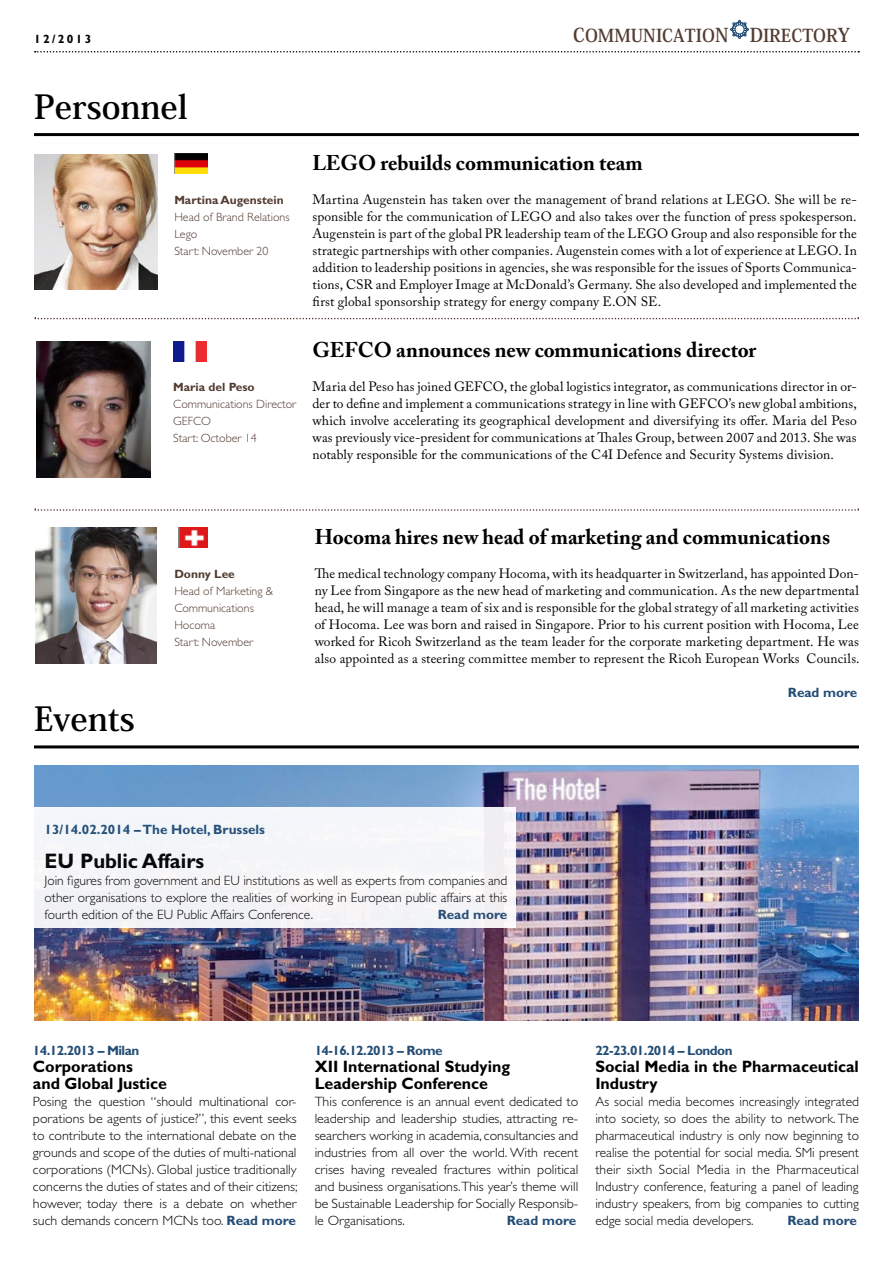
<style>
.page{position:relative;width:893px;height:1263px;background:#fff}
.page>*{position:absolute;margin:0;border:0;box-sizing:border-box;transform-origin:0 0}
.t1{font:700 33px "Koz Min Std";color:#000}
.t2{font:700 21.15px "Adobe Caslon Pro";color:#000}
.t3{font:700 21px "Gill Sans";color:#000}
.t4{font:700 17.7px "Koz Min Std";color:#523b31}
.t5{font:700 16.5px/17px "Gill Sans";color:#000}
.t6{font:13.5px/17px "Adobe Caslon Pro";letter-spacing:.01em;color:#000;text-align:justify}
.t7{font:300 13.5px/17px "Gill Sans";color:#000;text-align:justify}
.t8{font:700 13.5px "Gill Sans";color:#244d76}
.t9{font:700 13.5px "Gill Sans";letter-spacing:-.04em;color:#244d76}
.t10{font:300 12px/17px "Gill Sans";color:#523b31}
.t11{font:700 12px "Gill Sans";color:#523b31}
.t12{font:700 12px "Gill Sans";letter-spacing:.2em;color:#000}
.s1{font-size:19.05px}
.s2{font-weight:700;color:#244d76}
</style>
<div class="page">
<svg style="left:35px;top:51px;width:824px;height:2px"></svg>
<svg style="left:730px;top:20px;width:19px;height:19px"></svg>
<div style="left:735px;top:25px;width:9px;height:9px;background:#fff;border-radius:50%"></div>
<div style="left:735px;top:25px;width:9px;height:9px;border:1px solid #244d76;border-radius:50%"></div>
<img style="left:34px;top:765px;width:825px;height:255px">
<hr style="left:34px;top:745px;width:825px;height:3px;background:#000">
<hr style="left:34px;top:133px;width:825px;height:3px;background:#000">
<svg style="left:35px;top:318px;width:824px;height:1px"></svg>
<img style="left:37px;top:341px;width:113px;height:136px">
<svg style="left:35px;top:509px;width:824px;height:2px"></svg>
<img style="left:174px;top:341px;width:32px;height:20px">
<img style="left:35px;top:527px;width:121px;height:136px">
<img style="left:178px;top:527px;width:29px;height:21px">
<img style="left:34px;top:154px;width:123px;height:135px">
<div style="left:32px;top:807px;width:484px;height:120px;background:#f4f5f8"></div>
<img style="left:174px;top:153px;width:33px;height:20px">
<p class="t12" style="left:34px;top:31px;width:59px">12/2013</p>
<h3 class="t4" style="left:573px;top:24px;width:278px"><span class="s1">C</span>OMMUNICATIO<span class="s1">N D</span>IRECTOR<span class="s1">Y</span></h3>
<h1 class="t1" style="left:34px;top:86px;width:155px">Personnel</h1>
<p class="t11" style="left:174px;top:193px;width:111px">Martina Augenstein</p>
<p class="t10" style="left:174px;top:209px;width:117px">Head of Brand Relations<br>Lego<br>Start: November 20</p>
<p class="t11" style="left:173px;top:380px;width:83px">Maria del Peso</p>
<p class="t10" style="left:173px;top:396px;width:124px">Communications Director<br>GEFCO<br>Start: October 14</p>
<h2 class="t2" style="left:313px;top:150px;width:332px">LEGO rebuilds communication team</h2>
<p class="t6" style="left:313px;top:191px;width:546px">Martina Augenstein has taken over the management of brand relations at LEGO. She will be re&shy;sponsible for the communication of LEGO and also takes over the function of press spokesperson.<br>Augenstein is part of the global PR leadership team of the LEGO Group and also responsible for the strategic partnerships with other companies. Augenstein comes with a lot of experience at LEGO. In addition to leadership positions in agencies, she was responsible for the issues of Sports Communica&shy;tions, CSR and Employer Image at McDonald’s Germany. She also developed and implemented the first global sponsorship strategy for energy company E.ON SE.</p>
<h2 class="t2" style="left:313px;top:337px;width:445px">GEFCO announces new communications director</h2>
<p class="t6" style="left:313px;top:378px;width:546px">Maria del Peso has joined GEFCO, the global logistics integrator, as communications director in or&shy;der to define and implement a communications strategy in line with GEFCO’s new global ambitions, which involve accelerating its geographical development and diversifying its offer. Maria del Peso was previously vice-president for communications at Thales Group, between 2007 and 2013. She was notably responsible for the communications of the C4I Defence and Security Systems division.</p>
<h1 class="t1" style="left:34px;top:698px;width:102px">Events</h1>
<p class="t11" style="left:174px;top:567px;width:62px">Donny Lee</p>
<p class="t10" style="left:174px;top:583px;width:101px">Head of Marketing &amp;<br>Communications<br>Hocoma<br>Start: November</p>
<h2 class="t2" style="left:315px;top:525px;width:517px">Hocoma hires new head of marketing and communications</h2>
<p class="t6" style="left:315px;top:565px;width:546px">The medical technology company Hocoma, with its headquarter in Switzerland, has appointed Don&shy;ny Lee from Singapore as the new head of marketing and communication. As the new departmental head, he will manage a team of six and is responsible for the global strategy of all marketing activities of Hocoma. Lee was born and raised in Singapore. Prior to his current position with Hocoma, Lee worked for Ricoh Switzerland as the team leader for the corporate marketing department. He was also appointed as a steering committee member to represent the Ricoh European Works Councils.</p>
<p class="t8" style="left:788px;top:685px;width:71px">Read more</p>
<p class="t8" style="left:45px;top:821px;width:222px">13/14.02.2014 – The Hotel, Brussels</p>
<h3 class="t3" style="left:45px;top:848px;width:161px">EU Public Affairs</h3>
<p class="t7" style="left:45px;top:872px;width:464px">Join figures from government and EU institutions as well as experts from companies and other organisations to explore the realities of working in European public affairs at this fourth edition of the EU Public Affairs Conference.</p>
<p class="t8" style="left:438px;top:906px;width:71px">Read more</p>
<p class="t9" style="left:33px;top:1042px;width:108px">14.12.2013 – Milan</p>
<p class="t5" style="left:33px;top:1057px;width:135px">Corporations<br>and Global Justice</p>
<p class="t7" style="left:33px;top:1093px;width:266px">Posing the question “should multinational cor&shy;porations be agents of justice?”, this event seeks to contribute to the international debate on the grounds and scope of the duties of multi-national corporations (MCNs). Global justice traditionally concerns the duties of states and of their citizens; however, today there is a debate on whether such demands concern MCNs too. <span class="s2">Read more</span></p>
<p class="t9" style="left:315px;top:1042px;width:129px">14-16.12.2013 – Rome</p>
<p class="t5" style="left:315px;top:1057px;width:197px">XII International Studying<br>Leadership Conference</p>
<p class="t7" style="left:315px;top:1093px;width:265px">This conference is an annual event dedicated to leadership and leadership studies, attracting re&shy;searchers working in academia, consultancies and industries from all over the world. With recent crises having revealed fractures within political and business organisations. This year’s theme will be Sustainable Leadership for Socially Responsib&shy;le Organisations.</p>
<p class="t8" style="left:507px;top:1212px;width:71px">Read more</p>
<p class="t9" style="left:595px;top:1042px;width:139px">22-23.01.2014 – London</p>
<p class="t5" style="left:595px;top:1057px;width:265px">Social Media in the Pharmaceutical<br>Industry</p>
<p class="t7" style="left:595px;top:1093px;width:265px">As social media becomes increasingly integrated into society, so does the ability to network. The pharmaceutical industry is only now beginning to realise the potential for social media. SMi present their sixth Social Media in the Pharmaceutical Industry conference, featuring a panel of leading industry speakers, from big companies to cutting edge social media developers.</p>
<p class="t8" style="left:787px;top:1212px;width:71px">Read more</p>
</div>
